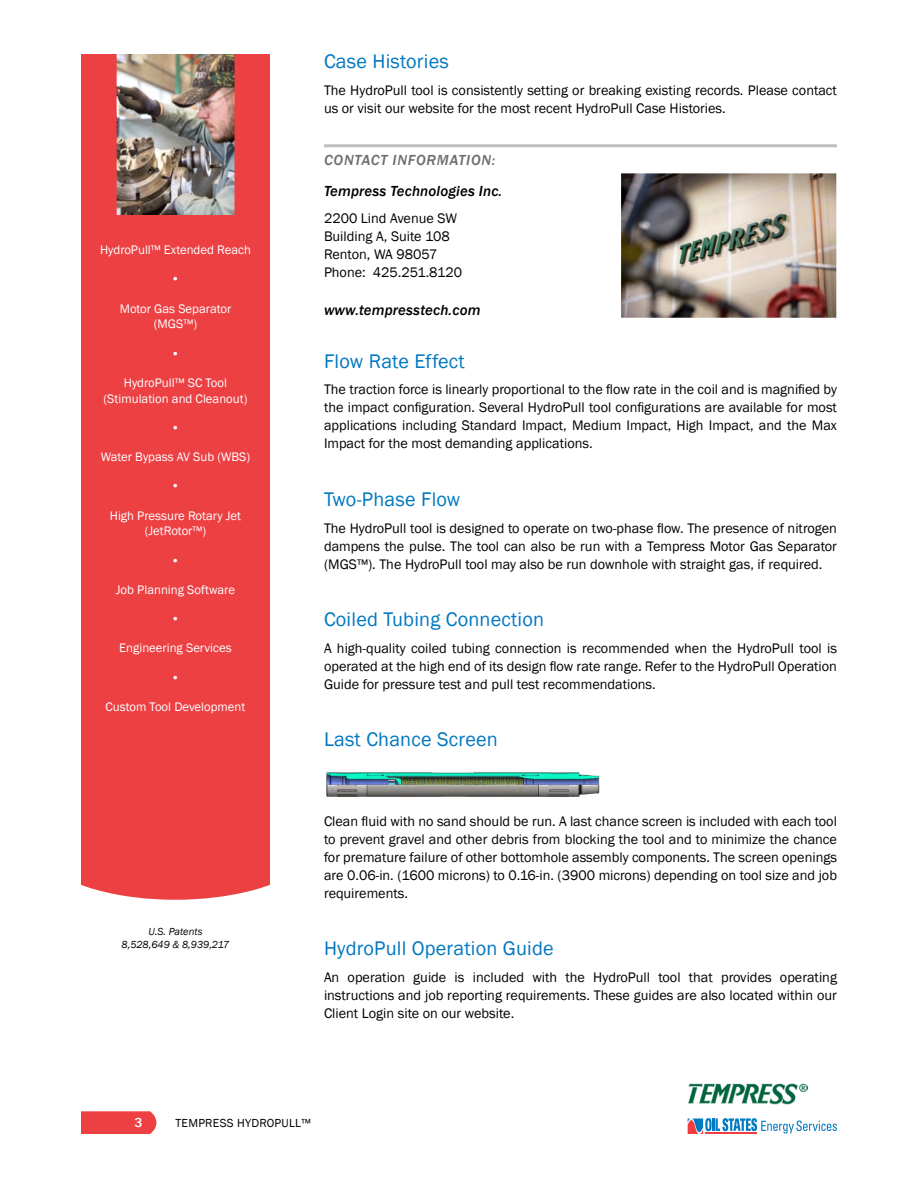
<style>
.page{position:relative;width:918px;height:1188px;background:#fff}
.page>*{position:absolute;margin:0;border:0;box-sizing:border-box;transform-origin:0 0}
.t1{font:20.25px "Franklin Gothic";letter-spacing:.01em;color:#0278c1}
.t2{font:italic 500 15px "Franklin Gothic";letter-spacing:.01em;color:#000}
.t3{font:italic 500 15px "Franklin Gothic";letter-spacing:.05em;color:#6d6e71}
.t4{font:14.25px/18px "Franklin Gothic";color:#000;text-align:justify}
.t5{font:500 13.5px "Franklin Gothic";color:#fff}
.t6{font:12.75px/15.8px "Franklin Gothic";color:#fff;text-align:center}
.t7{font:12px "Franklin Gothic";letter-spacing:.02em;color:#000}
.t8{font:italic 10.5px/12.6px "Franklin Gothic";color:#000;text-align:center}
</style>
<div class="page">
<div style="left:81px;top:54px;width:189px;height:846px;background:#ec4043"></div>
<div style="left:81px;top:1111px;width:75px;height:23px;background:#ec4043"></div>
<img style="left:687px;top:1083px;width:120px;height:22px">
<svg style="left:688px;top:1118px;width:149px;height:16px"></svg>
<hr style="left:324px;top:144px;width:513px;height:3px;background:#bcbec0">
<img style="left:326px;top:772px;width:274px;height:25px">
<img style="left:621px;top:173px;width:216px;height:144px">
<img style="left:116px;top:54px;width:119px;height:161px">
<p class="t6" style="left:100px;top:242px;width:152px">HydroPull™ Extended Reach</p>
<p class="t6" style="left:171px;top:271px;width:10px">•</p>
<p class="t6" style="left:120px;top:301px;width:113px">Motor Gas Separator (MGS™)</p>
<p class="t6" style="left:171px;top:346px;width:10px">•</p>
<p class="t6" style="left:104px;top:375px;width:145px">HydroPull™ SC Tool (Stimulation and Cleanout)</p>
<p class="t6" style="left:171px;top:420px;width:10px">•</p>
<p class="t6" style="left:101px;top:449px;width:151px">Water Bypass AV Sub (WBS)</p>
<p class="t6" style="left:171px;top:478px;width:10px">•</p>
<p class="t6" style="left:110px;top:508px;width:133px">High Pressure Rotary Jet (JetRotor™)</p>
<p class="t6" style="left:171px;top:553px;width:10px">•</p>
<p class="t6" style="left:116px;top:582px;width:121px">Job Planning Software</p>
<p class="t6" style="left:171px;top:611px;width:10px">•</p>
<p class="t6" style="left:119px;top:640px;width:114px">Engineering Services</p>
<p class="t6" style="left:171px;top:670px;width:10px">•</p>
<p class="t6" style="left:106px;top:699px;width:141px">Custom Tool Development</p>
<p class="t8" style="left:122px;top:925px;width:109px">U.S. Patents<br>8,528,649 &amp; 8,939,217</p>
<h1 class="t1" style="left:324px;top:49px;width:126px">Case Histories</h1>
<p class="t4" style="left:324px;top:81px;width:515px">The HydroPull tool is consistently setting or breaking existing records. Please contact us or visit our website for the most recent HydroPull Case Histories.</p>
<p class="t3" style="left:324px;top:150px;width:173px">CONTACT INFORMATION:</p>
<p class="t2" style="left:324px;top:182px;width:180px">Tempress Technologies Inc.</p>
<p class="t4" style="left:324px;top:209px;width:140px;text-align:left">2200 Lind Avenue SW<br>Building A, Suite 108<br>Renton, WA 98057<br>Phone: 425.251.8120</p>
<p class="t2" style="left:324px;top:301px;width:158px">www.tempresstech.com</p>
<h1 class="t1" style="left:324px;top:348px;width:142px">Flow Rate Effect</h1>
<p class="t4" style="left:324px;top:381px;width:515px">The traction force is linearly proportional to the flow rate in the coil and is magnified by the impact configuration. Several HydroPull tool configurations are available for most applications including Standard Impact, Medium Impact, High Impact, and the Max Impact for the most demanding applications.</p>
<h1 class="t1" style="left:324px;top:487px;width:138px">Two-Phase Flow</h1>
<p class="t4" style="left:324px;top:519px;width:515px">The HydroPull tool is designed to operate on two-phase flow. The presence of nitrogen dampens the pulse. The tool can also be run with a Tempress Motor Gas Separator (MGS™). The HydroPull tool may also be run downhole with straight gas, if required.</p>
<h1 class="t1" style="left:324px;top:607px;width:222px">Coiled Tubing Connection</h1>
<p class="t4" style="left:324px;top:639px;width:515px">A high-quality coiled tubing connection is recommended when the HydroPull tool is operated at the high end of its design flow rate range. Refer to the HydroPull Operation Guide for pressure test and pull test recommendations.</p>
<h1 class="t1" style="left:324px;top:727px;width:175px">Last Chance Screen</h1>
<p class="t4" style="left:324px;top:812px;width:515px">Clean fluid with no sand should be run. A last chance screen is included with each tool to prevent gravel and other debris from blocking the tool and to minimize the chance for premature failure of other bottomhole assembly components. The screen openings are 0.06-in. (1600 microns) to 0.16-in. (3900 microns) depending on tool size and job requirements.</p>
<h1 class="t1" style="left:324px;top:936px;width:231px">HydroPull Operation Guide</h1>
<p class="t4" style="left:324px;top:969px;width:515px">An operation guide is included with the HydroPull tool that provides operating instructions and job reporting requirements. These guides are also located within our Client Login site on our website.</p>
<p class="t5" style="left:135px;top:1115px;width:9px">3</p>
<p class="t7" style="left:176px;top:1115px;width:137px">TEMPRESS HYDROPULL™</p>
</div>
